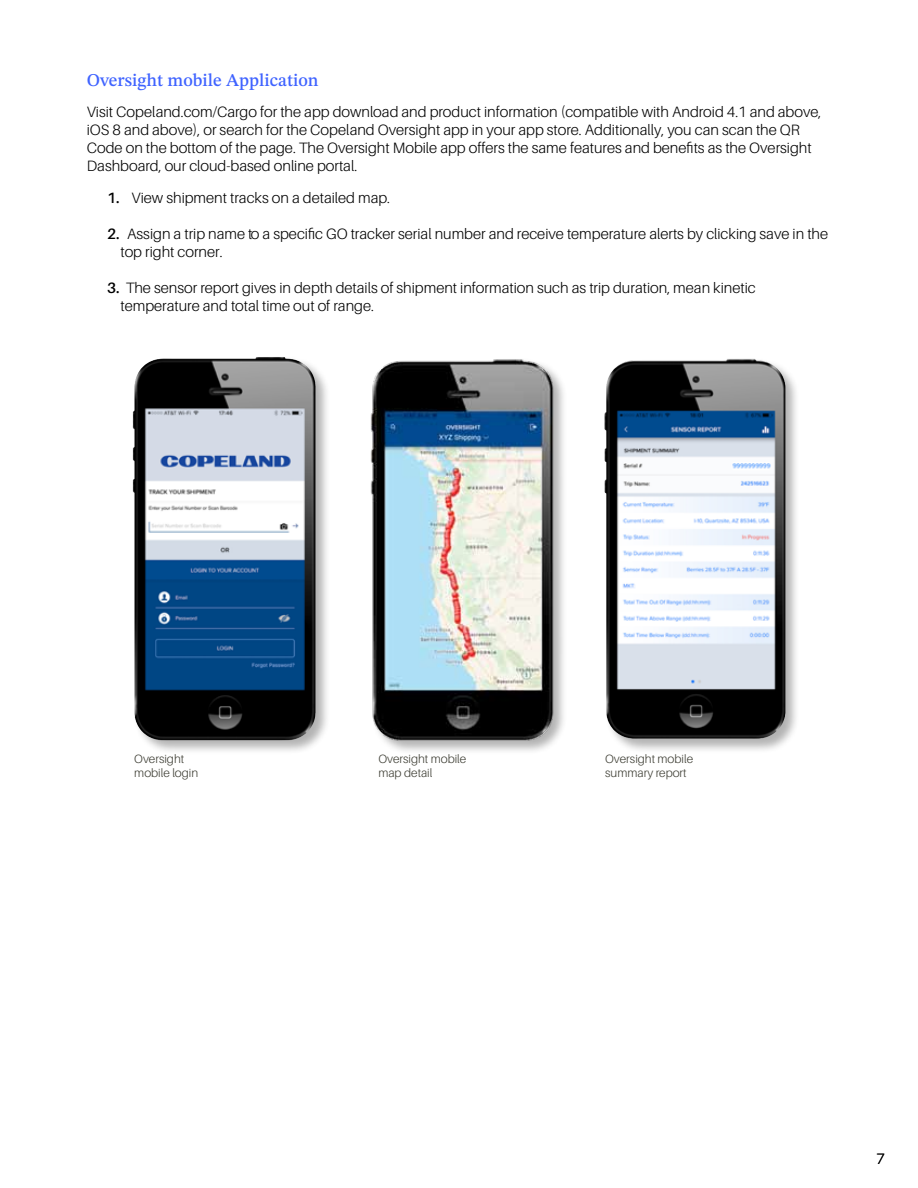
<style>
.page{position:relative;width:918px;height:1188px;background:#fff}
.page>*{position:absolute;margin:0;border:0;box-sizing:border-box;transform-origin:0 0}
.t1{font:500 18px "STIX Two Text";color:#3f63ff}
.t2{font:300 15px/18px "Aileron";color:#000}
.t3{font:300 12px/14.4px "Aileron";color:#3d3d33}
.s1{font-weight:600}
</style>
<div class="page">
<div style="left:131px;top:356px;width:199px;height:399px;background:#000;opacity:.3"></div>
<img style="left:133px;top:357px;width:123px;height:380px">
<div style="left:370px;top:358px;width:198px;height:397px;background:#000;opacity:.3"></div>
<img style="left:370px;top:358px;width:187px;height:387px">
<div style="left:603px;top:357px;width:197px;height:397px;background:#000;opacity:.3"></div>
<img style="left:604px;top:359px;width:129px;height:376px">
<p class="t1" style="left:87px;top:67px;width:233px">Oversight mobile Application</p>
<p class="t2" style="left:87px;top:103px;width:736px">Visit Copeland.com/Cargo for the app download and product information (compatible with Android 4.1 and above, iOS 8 and above), or search for the Copeland Oversight app in your app store. Additionally, you can scan the QR Code on the bottom of the page. The Oversight Mobile app offers the same features and benefts as the Oversight Dashboard, our cloud-based online portal.</p>
<p class="t2" style="left:107px;top:189px;width:285px"><span class="s1">1.</span> View shipment tracks on a detailed map.</p>
<p class="t2" style="left:121px;top:225px;width:709px;text-indent:-14px"><span class="s1">2.</span> Assign a trip name to a specifc GO tracker serial number and receive temperature alerts by clicking save in the top right corner.</p>
<p class="t2" style="left:121px;top:279px;width:637px;text-indent:-14px"><span class="s1">3.</span> The sensor report gives in depth details of shipment information such as trip duration, mean kinetic temperature and total time out of range.</p>
<p class="t3" style="left:134px;top:751px;width:65px">Oversight mobile login</p>
<p class="t3" style="left:378px;top:751px;width:89px">Oversight mobile map detail</p>
<p class="t3" style="left:605px;top:751px;width:89px">Oversight mobile summary report</p>
<p class="t2" style="left:876px;top:1150px;width:10px">7</p>
</div>
